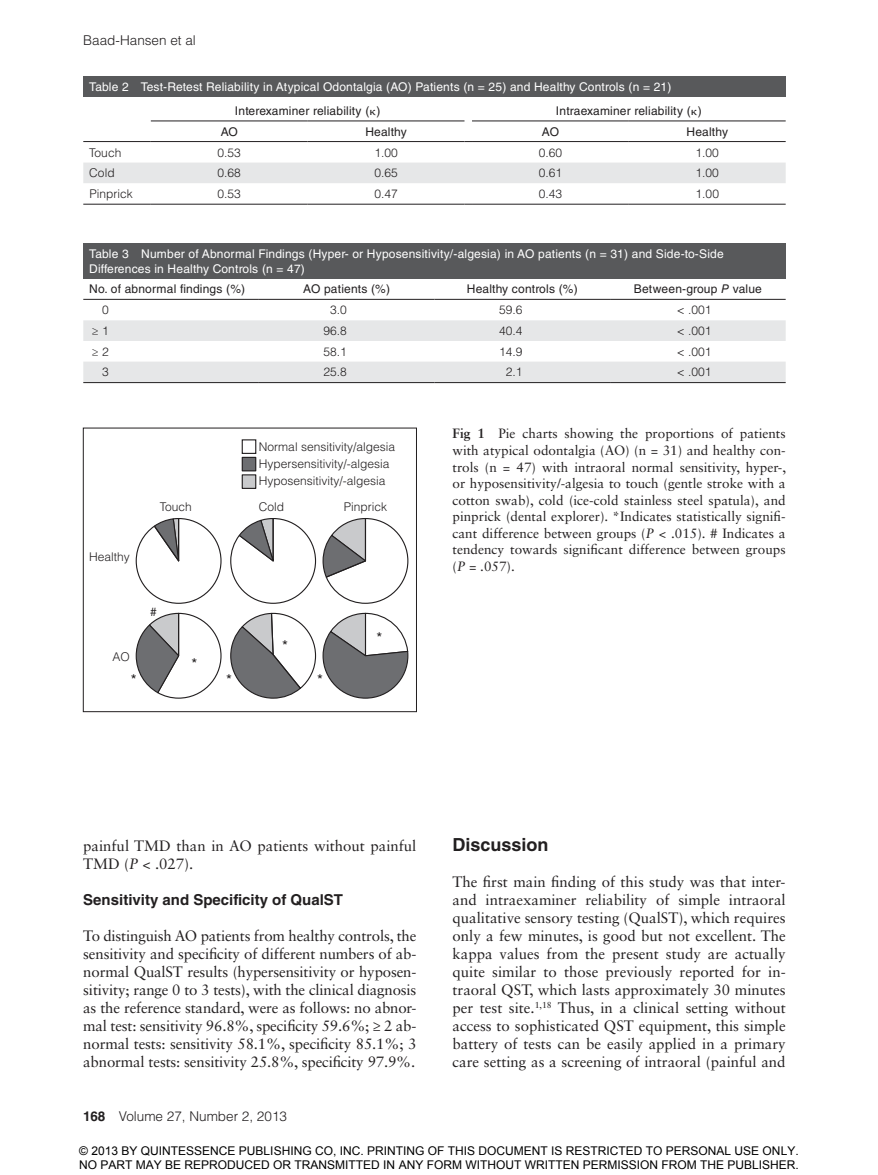
<style>
.page{position:relative;width:878px;height:1175px;background:#fff}
.page>*{position:absolute;margin:0;border:0;box-sizing:border-box;transform-origin:0 0}
.t1{font:700 18px "Helvetica LT Std";color:#221f20}
.t2{font:15px/18px "Sabon LT Std";color:#221f20;text-align:justify}
.t3{font:700 15px "Helvetica LT Std";color:#221f20}
.t4{font:15px "Helvetica LT Std";color:#221f20}
.t5{font:13.5px/16.5px "Sabon LT Std";color:#221f20;text-align:justify}
.t6{font:300 13.5px "Helvetica LT Std";color:#221f20}
.t7{font:12px/15px "Helvetica LT Std";letter-spacing:.015em;color:#fff}
.t8{font:300 12px/17.2px "Helvetica LT Std";color:#221f20}
.t9{font:12px/14.4px "Arial";color:#000}
.t10{font:12px "Helvetica LT Std";letter-spacing:.015em;color:#221f20}
.s1{font-style:italic}
.s2{font-weight:700}
</style>
<div class="page">
<div style="left:83px;top:76px;width:702px;height:21px;background:#58595b"></div>
<svg style="left:83px;top:142px;width:702px;height:62px"></svg>
<div style="left:83px;top:162px;width:702px;height:21px;background:#e6e7e8"></div>
<hr style="left:83px;top:141px;width:68px;height:1px;background:#221f20">
<hr style="left:151px;top:141px;width:157px;height:1px;background:#221f20">
<hr style="left:308px;top:141px;width:156px;height:1px;background:#221f20">
<hr style="left:472px;top:141px;width:156px;height:1px;background:#221f20">
<hr style="left:628px;top:141px;width:157px;height:1px;background:#221f20">
<hr style="left:83px;top:204px;width:68px;height:1px;background:#221f20">
<hr style="left:151px;top:204px;width:157px;height:1px;background:#221f20">
<hr style="left:308px;top:204px;width:156px;height:1px;background:#221f20">
<hr style="left:472px;top:204px;width:156px;height:1px;background:#221f20">
<hr style="left:628px;top:204px;width:157px;height:1px;background:#221f20">
<hr style="left:472px;top:121px;width:156px;height:1px;background:#221f20">
<hr style="left:628px;top:121px;width:157px;height:1px;background:#221f20">
<hr style="left:151px;top:121px;width:157px;height:1px;background:#221f20">
<hr style="left:308px;top:121px;width:156px;height:1px;background:#221f20">
<div style="left:83px;top:243px;width:702px;height:36px;background:#58595b"></div>
<svg style="left:83px;top:320px;width:702px;height:62px;fill:#e6e7e8"></svg>
<hr style="left:83px;top:299px;width:176px;height:1px;background:#221f20">
<hr style="left:259px;top:299px;width:175px;height:1px;background:#221f20">
<hr style="left:434px;top:299px;width:176px;height:1px;background:#221f20">
<hr style="left:610px;top:299px;width:175px;height:1px;background:#221f20">
<hr style="left:83px;top:382px;width:176px;height:1px;background:#221f20">
<hr style="left:259px;top:382px;width:175px;height:1px;background:#221f20">
<hr style="left:434px;top:382px;width:176px;height:1px;background:#221f20">
<hr style="left:610px;top:382px;width:175px;height:1px;background:#221f20">
<svg style="left:135px;top:518px;width:87px;height:86px"></svg>
<svg style="left:230px;top:518px;width:86px;height:86px"></svg>
<svg style="left:322px;top:518px;width:87px;height:86px"></svg>
<svg style="left:135px;top:612px;width:87px;height:87px"></svg>
<svg style="left:230px;top:612px;width:86px;height:87px"></svg>
<svg style="left:322px;top:612px;width:87px;height:87px"></svg>
<div style="left:242px;top:439px;width:14px;height:15px;border:1px solid #221f20"></div>
<div style="left:242px;top:457px;width:14px;height:14px;background:#6d6e71"></div>
<div style="left:242px;top:457px;width:14px;height:14px;border:1px solid #221f20"></div>
<div style="left:242px;top:475px;width:14px;height:13px;background:#c9cacc"></div>
<div style="left:242px;top:474px;width:14px;height:15px;border:1px solid #221f20"></div>
<div style="left:83px;top:428px;width:334px;height:284px;border:1px solid #221f20"></div>
<p class="t6" style="left:83px;top:32px;width:114px">Baad-Hansen et al</p>
<p class="t7" style="left:89px;top:79px;width:583px">Table 2 Test-Retest Reliability in Atypical Odontalgia (AO) Patients (n = 25) and Healthy Controls (n = 21)</p>
<p class="t10" style="left:235px;top:104px;width:147px">Interexaminer reliability ( )</p>
<p class="t10" style="left:556px;top:104px;width:147px">Intraexaminer reliability ( )</p>
<p class="t10" style="left:221px;top:124px;width:19px">AO</p>
<p class="t10" style="left:365px;top:124px;width:43px">Healthy</p>
<p class="t10" style="left:542px;top:124px;width:19px">AO</p>
<p class="t10" style="left:686px;top:124px;width:43px">Healthy</p>
<p class="t8" style="left:89px;top:143px;width:34px">Touch</p>
<p class="t8" style="left:217px;top:143px;width:25px">0.53</p>
<p class="t8" style="left:374px;top:143px;width:25px">1.00</p>
<p class="t8" style="left:538px;top:143px;width:25px">0.60</p>
<p class="t8" style="left:695px;top:143px;width:25px">1.00</p>
<p class="t8" style="left:89px;top:164px;width:27px">Cold</p>
<p class="t8" style="left:217px;top:164px;width:25px">0.68</p>
<p class="t8" style="left:374px;top:164px;width:25px">0.65</p>
<p class="t8" style="left:538px;top:164px;width:25px">0.61</p>
<p class="t8" style="left:695px;top:164px;width:25px">1.00</p>
<p class="t8" style="left:89px;top:185px;width:45px">Pinprick</p>
<p class="t8" style="left:217px;top:185px;width:25px">0.53</p>
<p class="t8" style="left:374px;top:185px;width:25px">0.47</p>
<p class="t8" style="left:538px;top:185px;width:25px">0.43</p>
<p class="t8" style="left:695px;top:185px;width:25px">1.00</p>
<p class="t7" style="left:89px;top:246px;width:636px">Table 3 Number of Abnormal Findings (Hyper- or Hyposensitivity/-algesia) in AO patients (n = 31) and Side-to-Side<br>Differences in Healthy Controls (n = 47)</p>
<p class="t10" style="left:89px;top:282px;width:157px">No. of abnormal findings (%)</p>
<p class="t10" style="left:303px;top:282px;width:88px">AO patients (%)</p>
<p class="t10" style="left:467px;top:282px;width:112px">Healthy controls (%)</p>
<p class="t10" style="left:633px;top:282px;width:130px">Between-group <span class="s1">P</span> value</p>
<p class="t8" style="left:102px;top:301px;width:8px">0</p>
<p class="t8" style="left:330px;top:301px;width:18px">3.0</p>
<p class="t8" style="left:499px;top:301px;width:25px">59.6</p>
<p class="t8" style="left:677px;top:301px;width:36px">&lt; .001</p>
<p class="t8" style="left:92px;top:322px;width:18px">≥ 1</p>
<p class="t8" style="left:323px;top:322px;width:25px">96.8</p>
<p class="t8" style="left:499px;top:322px;width:25px">40.4</p>
<p class="t8" style="left:677px;top:322px;width:36px">&lt; .001</p>
<p class="t8" style="left:92px;top:342px;width:18px">≥ 2</p>
<p class="t8" style="left:323px;top:342px;width:25px">58.1</p>
<p class="t8" style="left:499px;top:342px;width:25px">14.9</p>
<p class="t8" style="left:677px;top:342px;width:36px">&lt; .001</p>
<p class="t8" style="left:102px;top:363px;width:8px">3</p>
<p class="t8" style="left:323px;top:363px;width:25px">25.8</p>
<p class="t8" style="left:506px;top:363px;width:18px">2.1</p>
<p class="t8" style="left:677px;top:363px;width:36px">&lt; .001</p>
<p class="t8" style="left:259px;top:438px;width:138px">Normal sensitivity/algesia<br>Hypersensitivity/-algesia<br>Hyposensitivity/-algesia</p>
<p class="t8" style="left:89px;top:548px;width:42px">Healthy</p>
<p class="t8" style="left:160px;top:497px;width:34px">Touch</p>
<p class="t8" style="left:259px;top:497px;width:27px">Cold</p>
<p class="t8" style="left:344px;top:497px;width:45px">Pinprick</p>
<p class="t10" style="left:150px;top:605px;width:8px">#</p>
<p class="t4" style="left:282px;top:637px;width:7px">*</p>
<p class="t4" style="left:376px;top:629px;width:7px">*</p>
<p class="t8" style="left:112px;top:647px;width:19px">AO</p>
<p class="t4" style="left:191px;top:654px;width:7px">*</p>
<p class="t4" style="left:131px;top:671px;width:7px">*</p>
<p class="t4" style="left:226px;top:671px;width:7px">*</p>
<p class="t4" style="left:317px;top:671px;width:7px">*</p>
<p class="t5" style="left:452px;top:425px;width:335px"><span class="s2">Fig 1</span> Pie charts showing the proportions of patients with atypical odontalgia (AO) (n = 31) and healthy con&shy;trols (n = 47) with intraoral normal sensitivity, hyper-, or hyposensitivity/-algesia to touch (gentle stroke with a cotton swab), cold (ice-cold stainless steel spatula), and pinprick (dental explorer). *Indicates statistically signifi&shy;cant difference between groups (<span class="s1">P</span> &lt; .015). # Indicates a tendency towards significant difference between groups (<span class="s1">P</span> = .057).</p>
<p class="t2" style="left:83px;top:836px;width:334px">painful TMD than in AO patients without painful<br>TMD (<span class="s1">P</span> &lt; .027).</p>
<p class="t3" style="left:83px;top:890px;width:261px">Sensitivity and Specificity of QualST</p>
<p class="t2" style="left:83px;top:926px;width:335px">To distinguish AO patients from healthy controls, the sensitivity and specificity of different numbers of ab&shy;normal QualST results (hypersensitivity or hyposen&shy;sitivity; range 0 to 3 tests), with the clinical diagnosis as the reference standard, were as follows: no abnor&shy;mal test: sensitivity 96.8%, specificity 59.6%; ≥ 2 ab&shy;normal tests: sensitivity 58.1%, specificity 85.1%; 3 abnormal tests: sensitivity 25.8%, specificity 97.9%.</p>
<p class="t6" style="left:83px;top:1107px;width:205px"><span class="s2">168</span> Volume 27, Number 2, 2013</p>
<p class="t1" style="left:452px;top:833px;width:98px">Discussion</p>
<p class="t2" style="left:452px;top:872px;width:335px">The first main finding of this study was that inter&shy;and intraexaminer reliability of simple intraoral qualitative sensory testing (QualST), which requires only a few minutes, is good but not excellent. The kappa values from the present study are actually quite similar to those previously reported for in&shy;traoral QST, which lasts approximately 30 minutes per test site.<sup>1,18</sup> Thus, in a clinical setting without access to sophisticated QST equipment, this simple battery of tests can be easily applied in a primary care setting as a screening of intraoral (painful and</p>
<p class="t9" style="left:79px;top:1143px;width:721px">© 2013 BY QUINTESSENCE PUBLISHING CO, INC. PRINTING OF THIS DOCUMENT IS RESTRICTED TO PERSONAL USE ONLY.<br>NO PART MAY BE REPRODUCED OR TRANSMITTED IN ANY FORM WITHOUT WRITTEN PERMISSION FROM THE PUBLISHER.</p>
</div>
